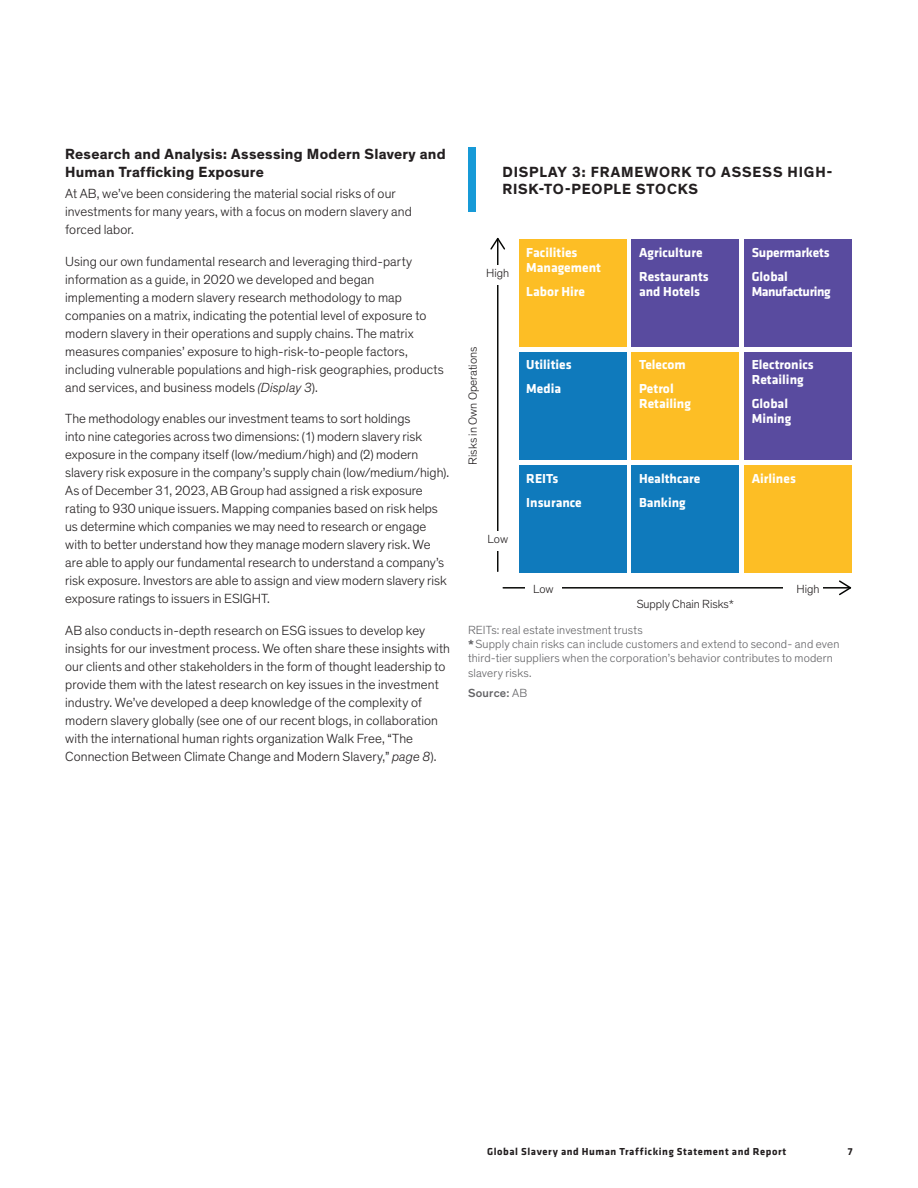
<style>
.page{position:relative;width:918px;height:1188px;background:#fff}
.page>*{position:absolute;margin:0;border:0;box-sizing:border-box;transform-origin:0 0}
.Subhead_Level_1_Theinhardt_10_12{font:700 15px/18px "Theinhardt";letter-spacing:.015em;color:#231f20}
.Display_Title_10_11{font:700 15px/16.5px "Theinhardt";letter-spacing:.055em;color:#231f20}
.Body_Copy_9_12{font:300 13.5px/18px "Theinhardt";letter-spacing:.005em;color:#231f20}
.t1{font:700 13.5px/24px "Klavika";color:#fff}
.t2{font:700 13.5px "Klavika";letter-spacing:-.03em;color:#fff}
.Display_Footnote_8_9_5{font:300 12px/14.2px "Theinhardt";letter-spacing:.015em;color:#636366}
.t3{font:300 12px "Theinhardt";color:#231f20}
.Display_Footnote_8_9_5-2{font:500 12px "Theinhardt";letter-spacing:.02em;color:#636366}
.t4{font:700 10.5px "Klavika";letter-spacing:.055em;color:#231f20}
.s1{font-style:italic}
.s2{font-weight:500}
.s3{font-weight:300}
</style>
<div class="page">
<div style="left:468px;top:147px;width:7px;height:65px;background:#179ad7"></div>
<svg style="left:490px;top:237px;width:15px;height:335px"></svg>
<div style="left:493px;top:265px;width:9px;height:19px;background:#fff"></div>
<div style="left:492px;top:531px;width:9px;height:19px;background:#fff"></div>
<svg style="left:502px;top:580px;width:350px;height:16px"></svg>
<div style="left:783px;top:584px;width:40px;height:8px;background:#fff"></div>
<div style="left:525px;top:582px;width:37px;height:9px;background:#fff"></div>
<div style="left:519px;top:239px;width:107px;height:108px;background:#fdbe25"></div>
<div style="left:632px;top:239px;width:107px;height:108px;background:#594b9f"></div>
<div style="left:744px;top:239px;width:108px;height:108px;background:#594b9f"></div>
<div style="left:519px;top:352px;width:107px;height:107px;background:#0f7abc"></div>
<div style="left:632px;top:352px;width:107px;height:107px;background:#fdbe25"></div>
<div style="left:744px;top:352px;width:108px;height:107px;background:#594b9f"></div>
<div style="left:519px;top:465px;width:107px;height:108px;background:#0f7abc"></div>
<div style="left:632px;top:465px;width:107px;height:108px;background:#0f7abc"></div>
<div style="left:744px;top:465px;width:108px;height:108px;background:#fdbe25"></div>
<p class="Subhead_Level_1_Theinhardt_10_12" style="left:65px;top:146px;width:382px">Research and Analysis: Assessing Modern Slavery and<br>Human Trafficking Exposure</p>
<p class="Body_Copy_9_12" style="left:65px;top:185px;width:348px">At AB, we’ve been considering the material social risks of our investments for many years, with a focus on modern slavery and forced labor.</p>
<p class="Body_Copy_9_12" style="left:65px;top:253px;width:380px">Using our own fundamental research and leveraging third-party information as a guide, in 2020 we developed and began implementing a modern slavery research methodology to map companies on a matrix, indicating the potential level of exposure to modern slavery in their operations and supply chains. The matrix measures companies’ exposure to high-risk-to-people factors, including vulnerable populations and high-risk geographies, products and services, and business models <span class="s1">(Display 3</span>).</p>
<p class="Body_Copy_9_12" style="left:65px;top:410px;width:384px">The methodology enables our investment teams to sort holdings<br>into nine categories across two dimensions: (1) modern slavery risk exposure in the company itself (low/medium/high) and (2) modern slavery risk exposure in the company’s supply chain (low/medium/high).<br>As of December 31, 2023, AB Group had assigned a risk exposure rating to 930 unique issuers. Mapping companies based on risk helps us determine which companies we may need to research or engage with to better understand how they manage modern slavery risk. We are able to apply our fundamental research to understand a company’s risk exposure. Investors are able to assign and view modern slavery risk exposure ratings to issuers in ESIGHT.</p>
<p class="Body_Copy_9_12" style="left:65px;top:622px;width:386px">AB also conducts in-depth research on ESG issues to develop key insights for our investment process. We often share these insights with our clients and other stakeholders in the form of thought leadership to provide them with the latest research on key issues in the investment industry. We’ve developed a deep knowledge of the complexity of modern slavery globally (see one of our recent blogs, in collaboration with the international human rights organization Walk Free, “The Connection Between Climate Change and Modern Slavery,” <span class="s1">page 8</span>).</p>
<p class="Display_Title_10_11" style="left:503px;top:164px;width:331px">DISPLAY 3: FRAMEWORK TO ASSESS HIGH-<br>RISK-TO-PEOPLE STOCKS</p>
<p class="t3" style="left:486px;top:266px;width:24px">High</p>
<p class="t1" style="left:526px;top:244px;width:76px;line-height:15px">Facilities<br>Management</p>
<p class="t1" style="left:526px;top:278px;width:60px">Labor Hire</p>
<p class="t1" style="left:639px;top:239px;width:71px">Agriculture<br>Restaurants</p>
<p class="t1" style="left:639px;top:278px;width:62px">and Hotels</p>
<p class="t1" style="left:752px;top:239px;width:79px">Supermarkets<br>Global</p>
<p class="t2" style="left:752px;top:281px;width:81px">Manufacturing</p>
<p class="t3" style="left:466px;top:465px;width:119px;rotate:-90deg">Risks in Own Operations</p>
<p class="t3" style="left:488px;top:532px;width:22px">Low</p>
<p class="t1" style="left:526px;top:352px;width:47px">Utilities<br>Media</p>
<p class="t1" style="left:639px;top:352px;width:48px">Telecom<br>Petrol</p>
<p class="t1" style="left:639px;top:391px;width:53px">Retailing</p>
<p class="t1" style="left:752px;top:357px;width:64px;line-height:15px">Electronics<br>Retailing</p>
<p class="t1" style="left:752px;top:396px;width:41px;line-height:15px">Global<br>Mining</p>
<p class="t1" style="left:526px;top:466px;width:57px">REITs<br>Insurance</p>
<p class="t1" style="left:639px;top:466px;width:63px">Healthcare<br>Banking</p>
<p class="t1" style="left:752px;top:466px;width:46px">Airlines</p>
<p class="t3" style="left:533px;top:582px;width:22px">Low</p>
<p class="t3" style="left:797px;top:582px;width:24px">High</p>
<p class="Display_Footnote_8_9_5" style="left:468px;top:623px;width:373px">REITs: real estate investment trusts<br><span class="s2">*</span> Supply chain risks can include customers and extend to second- and even third-tier suppliers when the corporation’s behavior contributes to modern slavery risks.</p>
<p class="Display_Footnote_8_9_5-2" style="left:468px;top:686px;width:61px">Source: <span class="s3">AB</span></p>
<p class="t3" style="left:637px;top:597px;width:99px">Supply Chain Risks*</p>
<p class="t4" style="left:487px;top:1144px;width:301px">Global Slavery and Human Trafficking Statement and Report</p>
<p class="t4" style="left:848px;top:1144px;width:6px">7</p>
</div>
